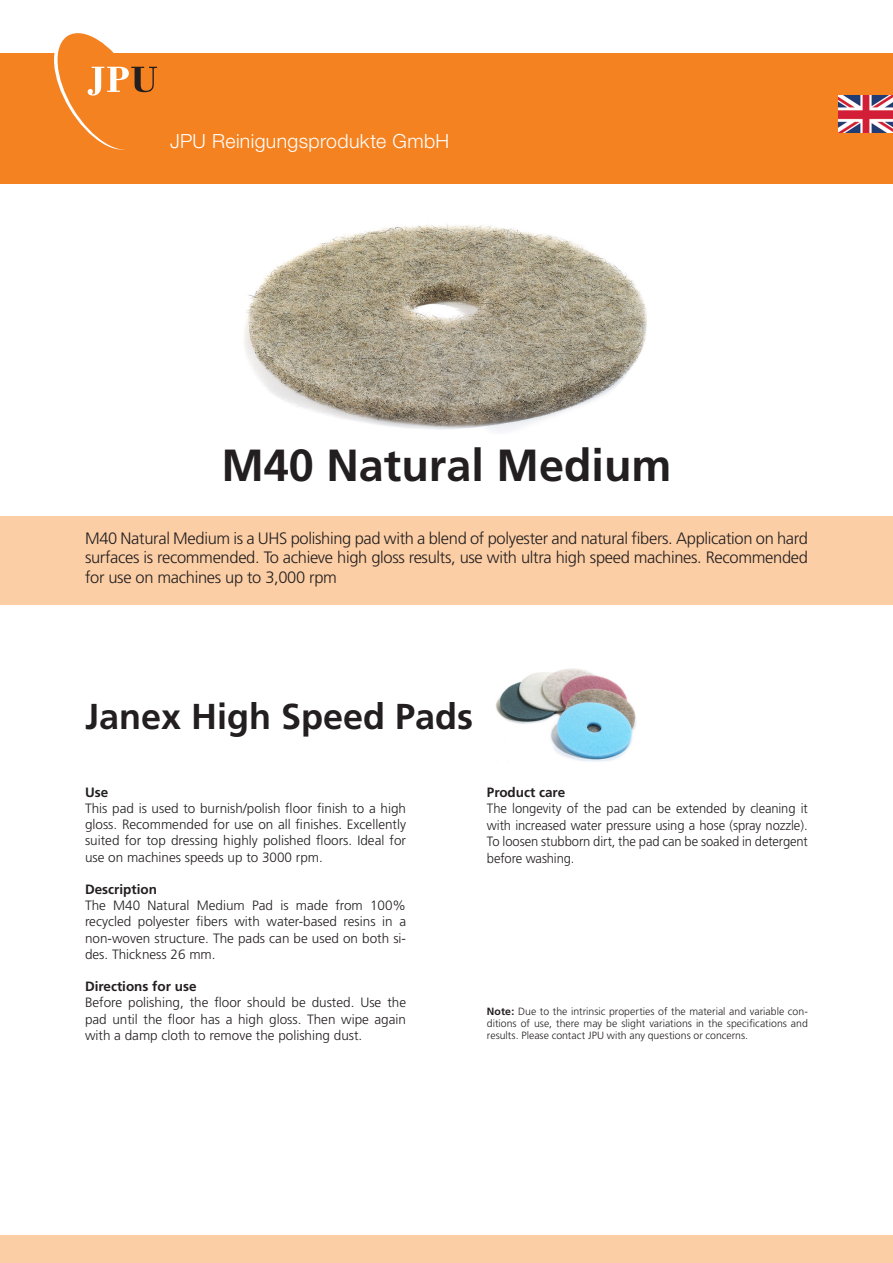
<style>
.page{position:relative;width:893px;height:1263px;background:#fff}
.page>*{position:absolute;margin:0;border:0;box-sizing:border-box;transform-origin:0 0}
.t1{font:700 45px "Frutiger";color:#231f20}
.t2{font:700 36px "Frutiger";color:#231f20}
.t3{font:300 19.5px "Helvetica Neue";letter-spacing:.02em;color:#fff}
.t4{font:300 16.5px/19.5px "Frutiger";letter-spacing:-.02em;color:#231f20;text-align:justify}
.t5{font:300 13.5px/16.2px "Frutiger";color:#231f20;text-align:justify}
.t6{font:300 13.5px/16.5px "Frutiger";color:#231f20;text-align:justify;scale:.96 1}
.t7{font:700 13.5px "Frutiger";color:#231f20}
.t8{font:300 10.5px/12px "Frutiger";letter-spacing:.005em;color:#231f20;text-align:justify}
.s1{font-weight:700}
</style>
<div class="page">
<div style="left:0;top:53px;width:893px;height:131px;background:#f58220"></div>
<svg style="left:54px;top:33px;width:103px;height:117px"></svg>
<img style="left:839px;top:96px;width:54px;height:37px">
<div style="left:0;top:517px;width:893px;height:88px;background:#fccea5"></div>
<div style="left:0;top:1235px;width:893px;height:28px;background:#fccea5"></div>
<img style="left:244px;top:224px;width:403px;height:207px">
<img style="left:495px;top:668px;width:141px;height:94px">
<h3 class="t3" style="left:170px;top:129px;width:281px">JPU Reinigungsprodukte GmbH</h3>
<p class="t1" style="left:221px;top:439px;width:452px">M40 Natural Medium</p>
<p class="t4" style="left:85px;top:529px;width:724px">M40 Natural Medium is a UHS polishing pad with a blend of polyester and natural fibers. Application on hard surfaces is recommended. To achieve high gloss results, use with ultra high speed machines. Recommended for use on machines up to 3,000 rpm</p>
<p class="t2" style="left:85px;top:695px;width:390px">Janex High Speed Pads</p>
<p class="t7" style="left:85px;top:784px;width:25px">Use</p>
<p class="t5" style="left:85px;top:800px;width:323px">This pad is used to burnish/polish floor finish to a high gloss. Recommended for use on all finishes. Excellently suited for top dressing highly polished floors. Ideal for use on machines speeds up to 3000 rpm.</p>
<p class="t7" style="left:85px;top:881px;width:73px">Description</p>
<p class="t5" style="left:85px;top:898px;width:323px">The M40 Natural Medium Pad is made from 100% recycled polyester fibers with water-based resins in a non-woven structure. The pads can be used on both si&shy;des. Thickness 26 mm.</p>
<p class="t7" style="left:85px;top:979px;width:113px">Directions for use</p>
<p class="t5" style="left:85px;top:995px;width:323px">Before polishing, the floor should be dusted. Use the pad until the floor has a high gloss. Then wipe again with a damp cloth to remove the polishing dust.</p>
<p class="t7" style="left:487px;top:784px;width:80px">Product care</p>
<p class="t6" style="left:487px;top:801px;width:336px">The longevity of the pad can be extended by cleaning it with increased water pressure using a hose (spray nozzle).<br>To loosen stubborn dirt, the pad can be soaked in detergent before washing.</p>
<p class="t8" style="left:487px;top:1005px;width:323px"><span class="s1">Note:</span> Due to the intrinsic properties of the material and variable con&shy;ditions of use, there may be slight variations in the specifications and results. Please contact JPU with any questions or concerns.</p>
</div>
